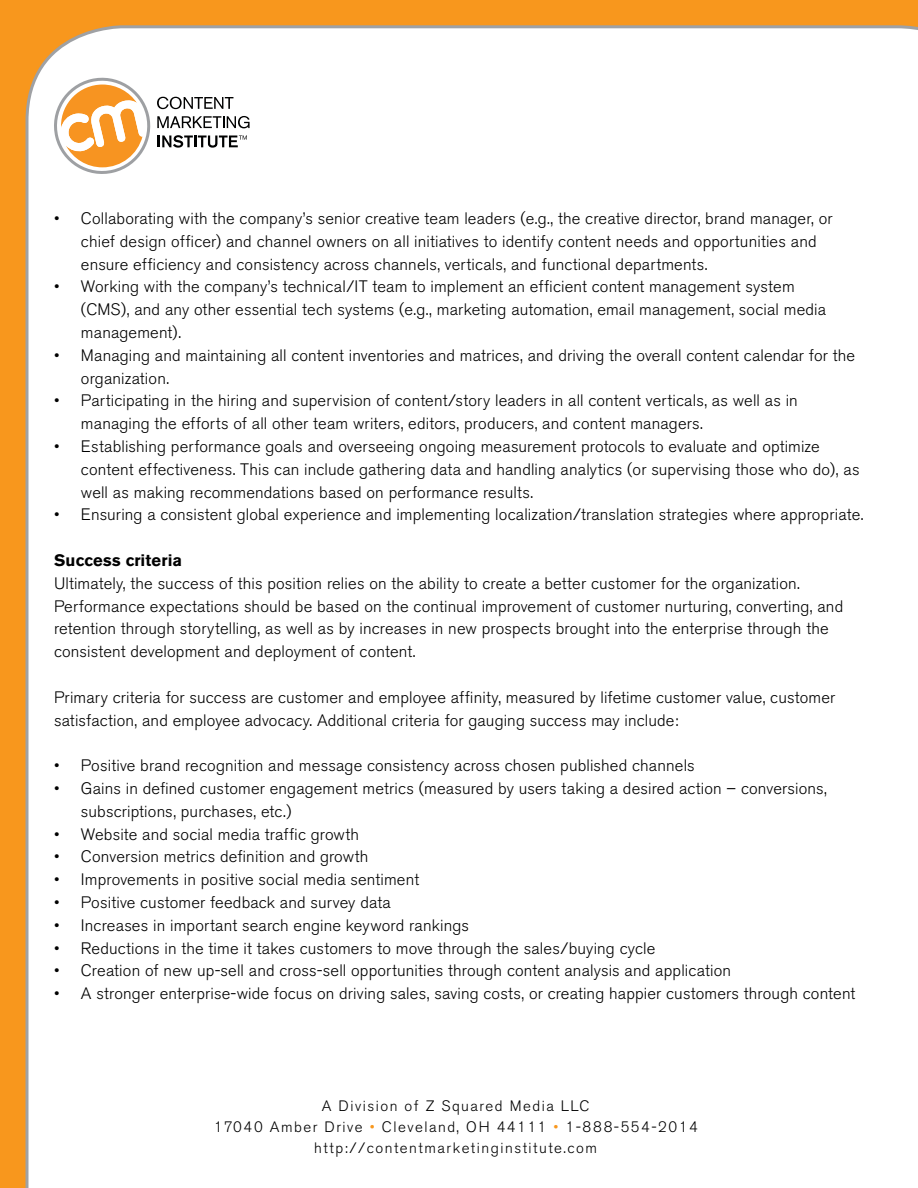
<style>
.page{position:relative;width:918px;height:1188px;background:#f8971d}
.page>*{position:absolute;margin:0;border:0;box-sizing:border-box;transform-origin:0 0}
.t1{font:300 16.5px/22.8px "Akzidenz Grotesk BE";letter-spacing:.01em;color:#000}
.t2{font:700 16.5px "Akzidenz Grotesk BE";letter-spacing:.015em;color:#000}
.t3{font:300 15px/21px "Akzidenz Grotesk BE";letter-spacing:.1em;color:#000;text-align:center}
.s1{color:#f8971d}
</style>
<div class="page">
<div style="left:26px;top:25px;width:892px;height:1163px;background:#fff"></div>
<svg style="left:47px;top:71px;width:203px;height:110px"></svg>
<p class="t1" style="left:81px;top:207px;width:753px;text-indent:-27px">• Collaborating with the company’s senior creative team leaders (e.g., the creative director, brand manager, or chief design officer) and channel owners on all initiatives to identify content needs and opportunities and ensure efficiency and consistency across channels, verticals, and functional departments.</p>
<p class="t1" style="left:81px;top:276px;width:747px;text-indent:-27px">• Working with the company’s technical/IT team to implement an efficient content management system (CMS), and any other essential tech systems (e.g., marketing automation, email management, social media management).</p>
<p class="t1" style="left:81px;top:344px;width:776px;text-indent:-27px">• Managing and maintaining all content inventories and matrices, and driving the overall content calendar for the organization.</p>
<p class="t1" style="left:81px;top:390px;width:718px;text-indent:-27px">• Participating in the hiring and supervision of content/story leaders in all content verticals, as well as in managing the efforts of all other team writers, editors, producers, and content managers.</p>
<p class="t1" style="left:81px;top:435px;width:780px;text-indent:-27px">• Establishing performance goals and overseeing ongoing measurement protocols to evaluate and optimize content effectiveness. This can include gathering data and handling analytics (or supervising those who do), as well as making recommendations based on performance results.</p>
<p class="t1" style="left:54px;top:504px;width:811px">• Ensuring a consistent global experience and implementing localization/translation strategies where appropriate.</p>
<p class="t2" style="left:54px;top:551px;width:130px">Success criteria</p>
<p class="t1" style="left:54px;top:572px;width:791px">Ultimately, the success of this position relies on the ability to create a better customer for the organization.<br>Performance expectations should be based on the continual improvement of customer nurturing, converting, and retention through storytelling, as well as by increases in new prospects brought into the enterprise through the consistent development and deployment of content.</p>
<p class="t1" style="left:54px;top:686px;width:783px">Primary criteria for success are customer and employee affinity, measured by lifetime customer value, customer satisfaction, and employee advocacy. Additional criteria for gauging success may include:</p>
<p class="t1" style="left:54px;top:754px;width:642px">• Positive brand recognition and message consistency across chosen published channels</p>
<p class="t1" style="left:81px;top:777px;width:747px;text-indent:-27px">• Gains in defined customer engagement metrics (measured by users taking a desired action – conversions, subscriptions, purchases, etc.)</p>
<p class="t1" style="left:54px;top:823px;width:307px">• Website and social media traffic growth</p>
<p class="t1" style="left:54px;top:846px;width:316px">• Conversion metrics definition and growth</p>
<p class="t1" style="left:54px;top:868px;width:367px">• Improvements in positive social media sentiment</p>
<p class="t1" style="left:54px;top:891px;width:338px">• Positive customer feedback and survey data</p>
<p class="t1" style="left:54px;top:914px;width:417px">• Increases in important search engine keyword rankings</p>
<p class="t1" style="left:54px;top:937px;width:603px">• Reductions in the time it takes customers to move through the sales/buying cycle</p>
<p class="t1" style="left:54px;top:960px;width:679px">• Creation of new up-sell and cross-sell opportunities through content analysis and application</p>
<p class="t1" style="left:54px;top:982px;width:803px">• A stronger enterprise-wide focus on driving sales, saving costs, or creating happier customers through content</p>
<p class="t3" style="left:214px;top:1095px;width:486px">A Division of Z Squared Media LLC<br>17040 Amber Drive <span class="s1">•</span> Cleveland, OH 44111 <span class="s1">•</span> 1-888-554-2014 http://contentmarketinginstitute.com</p>
</div>
